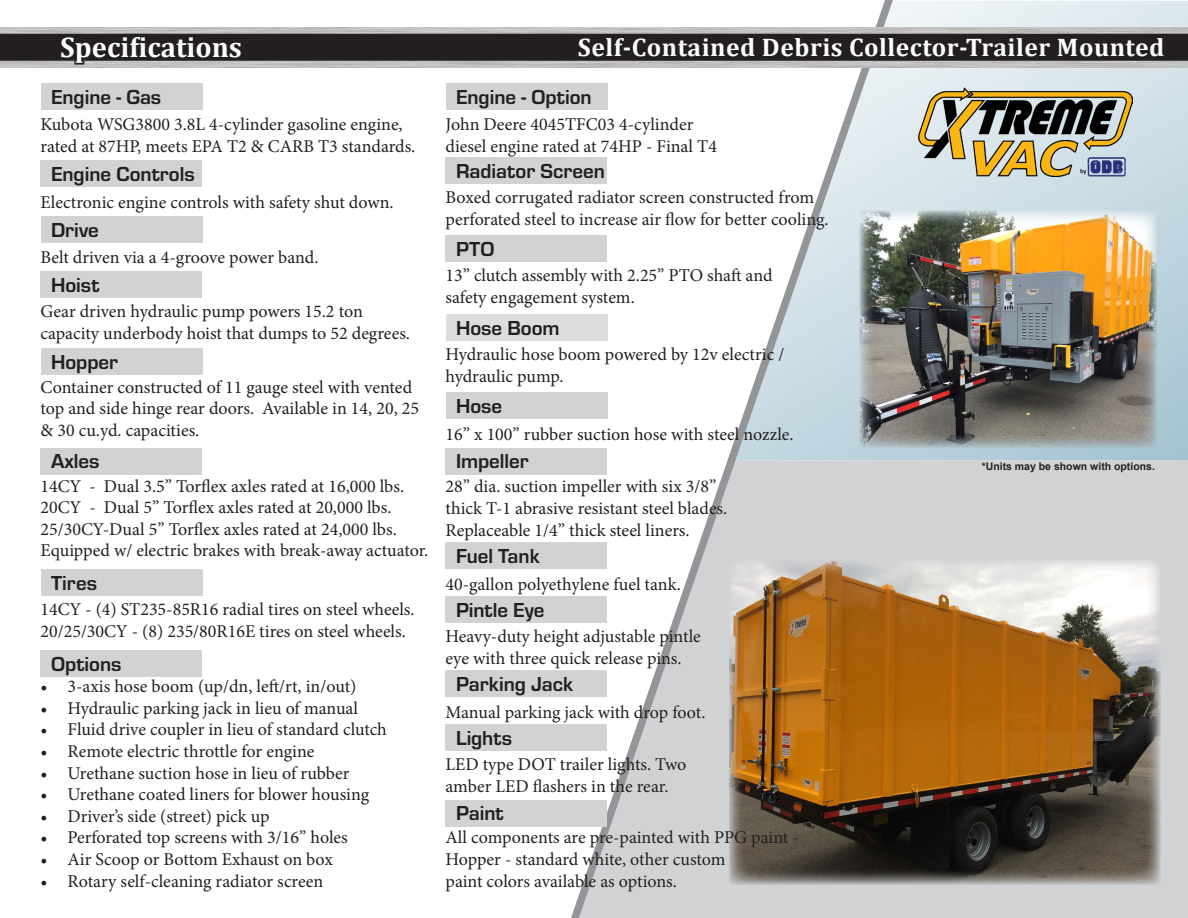
<style>
.page{position:relative;width:1188px;height:918px;background:#fff}
.page>*{position:absolute;margin:0;border:0;box-sizing:border-box;transform-origin:0 0}
.t1{font:700 28.5px "Cambria";color:#fff}
.t2{font:700 25.5px "Cambria";letter-spacing:.02em;color:#fff}
.t3{font:700 21px "Eurostile";color:#231f20}
.Body_Text_Indent{font:18px/21.6px "Minion Pro";color:#231f20}
.t4{font:700 10.5px "Arial";color:#231f20}
</style>
<div class="page">
<svg style="left:901px;top:1px;width:287px;height:459px"></svg>
<div style="left:901px;top:460px;width:287px;height:458px;background:#d1d2d4"></div>
<svg style="left:563px;top:0;width:338px;height:918px"></svg>
<img style="left:918px;top:88px;width:215px;height:89px">
<img style="left:0;top:27px;width:1188px;height:41px">
<div style="left:1px;top:35px;width:1186px;height:25px;background:#231f20"></div>
<div style="left:0;top:34px;width:1188px;height:27px;border:2px solid #231f20"></div>
<svg style="left:58px;top:34px;width:187px;height:32px"></svg>
<img style="left:729px;top:560px;width:432px;height:324px">
<div style="left:41px;top:83px;width:162px;height:27px;background:#d1d2d4"></div>
<div style="left:446px;top:83px;width:162px;height:27px;background:#d1d2d4"></div>
<div style="left:446px;top:236px;width:162px;height:26px;background:#d1d2d4"></div>
<div style="left:446px;top:542px;width:162px;height:27px;background:#d1d2d4"></div>
<div style="left:446px;top:158px;width:162px;height:26px;background:#d1d2d4"></div>
<div style="left:41px;top:348px;width:162px;height:27px;background:#d1d2d4"></div>
<div style="left:446px;top:670px;width:162px;height:28px;background:#d1d2d4"></div>
<div style="left:446px;top:448px;width:162px;height:27px;background:#d1d2d4"></div>
<div style="left:40px;top:448px;width:162px;height:27px;background:#d1d2d4"></div>
<div style="left:41px;top:216px;width:162px;height:27px;background:#d1d2d4"></div>
<div style="left:40px;top:160px;width:162px;height:28px;background:#d1d2d4"></div>
<div style="left:446px;top:800px;width:162px;height:27px;background:#d1d2d4"></div>
<div style="left:446px;top:392px;width:162px;height:27px;background:#d1d2d4"></div>
<div style="left:446px;top:724px;width:162px;height:28px;background:#d1d2d4"></div>
<div style="left:446px;top:596px;width:162px;height:27px;background:#d1d2d4"></div>
<div style="left:40px;top:650px;width:162px;height:27px;background:#d1d2d4"></div>
<div style="left:40px;top:272px;width:162px;height:26px;background:#d1d2d4"></div>
<div style="left:41px;top:569px;width:162px;height:27px;background:#d1d2d4"></div>
<div style="left:446px;top:314px;width:162px;height:27px;background:#dcdddf"></div>
<img style="left:860px;top:211px;width:297px;height:236px">
<p class="t1" style="left:60px;top:27px;width:183px">Specifications</p>
<p class="t2" style="left:578px;top:29px;width:588px">Self-Contained Debris Collector-Trailer Mounted</p>
<p class="t3" style="left:51px;top:82px;width:112px">Engine - Gas</p>
<p class="Body_Text_Indent" style="left:41px;top:114px;width:376px">Kubota WSG3800 3.8L 4-cylinder gasoline engine, rated at 87HP, meets EPA T2 &amp; CARB T3 standards.</p>
<p class="t3" style="left:456px;top:82px;width:137px">Engine - Option</p>
<p class="Body_Text_Indent" style="left:446px;top:114px;width:273px">John Deere 4045TFC03 4-cylinder diesel engine rated at 74HP - Final T4</p>
<p class="t3" style="left:51px;top:159px;width:145px">Engine Controls</p>
<p class="Body_Text_Indent" style="left:40px;top:191px;width:355px">Electronic engine controls with safety shut down.</p>
<p class="t3" style="left:51px;top:214px;width:49px">Drive</p>
<p class="Body_Text_Indent" style="left:41px;top:247px;width:279px">Belt driven via a 4-groove power band.</p>
<p class="t3" style="left:51px;top:270px;width:50px">Hoist</p>
<p class="Body_Text_Indent" style="left:40px;top:301px;width:371px">Gear driven hydraulic pump powers 15.2 ton capacity underbody hoist that dumps to 52 degrees.</p>
<p class="t3" style="left:51px;top:346px;width:69px">Hopper</p>
<p class="Body_Text_Indent" style="left:41px;top:376px;width:380px">Container constructed of 11 gauge steel with vented top and side hinge rear doors. Available in 14, 20, 25 &amp; 30 cu.yd. capacities.</p>
<p class="t3" style="left:51px;top:446px;width:50px">Axles</p>
<p class="Body_Text_Indent" style="left:40px;top:475px;width:365px">14CY - Dual 3.5” Torflex axles rated at 16,000 lbs.</p>
<p class="Body_Text_Indent" style="left:40px;top:497px;width:352px">20CY - Dual 5” Torflex axles rated at 20,000 lbs.</p>
<p class="Body_Text_Indent" style="left:40px;top:518px;width:358px">25/30CY-Dual 5” Torflex axles rated at 24,000 lbs.</p>
<p class="Body_Text_Indent" style="left:40px;top:540px;width:389px">Equipped w/ electric brakes with break-away actuator.</p>
<p class="t3" style="left:51px;top:568px;width:48px">Tires</p>
<p class="Body_Text_Indent" style="left:41px;top:599px;width:376px">14CY - (4) ST235-85R16 radial tires on steel wheels.<br>20/25/30CY - (8) 235/80R16E tires on steel wheels.</p>
<p class="t3" style="left:51px;top:649px;width:72px">Options</p>
<p class="Body_Text_Indent" style="left:40px;top:676px;width:317px">• 3-axis hose boom (up/dn, left/rt, in/out)</p>
<p class="Body_Text_Indent" style="left:40px;top:697px;width:319px">• Hydraulic parking jack in lieu of manual</p>
<p class="Body_Text_Indent" style="left:40px;top:719px;width:348px">• Fluid drive coupler in lieu of standard clutch</p>
<p class="Body_Text_Indent" style="left:40px;top:740px;width:275px">• Remote electric throttle for engine</p>
<p class="Body_Text_Indent" style="left:40px;top:762px;width:311px">• Urethane suction hose in lieu of rubber</p>
<p class="Body_Text_Indent" style="left:40px;top:784px;width:330px">• Urethane coated liners for blower housing</p>
<p class="Body_Text_Indent" style="left:40px;top:805px;width:230px">• Driver’s side (street) pick up</p>
<p class="Body_Text_Indent" style="left:40px;top:827px;width:309px">• Perforated top screens with 3/16” holes</p>
<p class="Body_Text_Indent" style="left:40px;top:848px;width:294px">• Air Scoop or Bottom Exhaust on box</p>
<p class="Body_Text_Indent" style="left:40px;top:870px;width:284px">• Rotary self-cleaning radiator screen</p>
<p class="t3" style="left:456px;top:156px;width:150px">Radiator Screen</p>
<p class="Body_Text_Indent" style="left:446px;top:187px;width:385px">Boxed corrugated radiator screen constructed from perforated steel to increase air flow for better cooling.</p>
<p class="t3" style="left:456px;top:234px;width:40px">PTO</p>
<p class="Body_Text_Indent" style="left:446px;top:265px;width:329px">13” clutch assembly with 2.25” PTO shaft and safety engagement system.</p>
<p class="t3" style="left:456px;top:313px;width:105px">Hose Boom</p>
<p class="Body_Text_Indent" style="left:446px;top:344px;width:340px">Hydraulic hose boom powered by 12v electric / hydraulic pump.</p>
<p class="t3" style="left:456px;top:391px;width:48px">Hose</p>
<p class="Body_Text_Indent" style="left:446px;top:423px;width:350px">16” x 100” rubber suction hose with steel nozzle.</p>
<p class="t3" style="left:456px;top:446px;width:74px">Impeller</p>
<p class="Body_Text_Indent" style="left:446px;top:476px;width:283px">28” dia. suction impeller with six 3/8” thick T-1 abrasive resistant steel blades.<br>Replaceable 1/4” thick steel liners.</p>
<p class="t3" style="left:456px;top:541px;width:85px">Fuel Tank</p>
<p class="Body_Text_Indent" style="left:446px;top:573px;width:237px">40-gallon polyethylene fuel tank.</p>
<p class="t3" style="left:456px;top:595px;width:90px">Pintle Eye</p>
<p class="Body_Text_Indent" style="left:446px;top:626px;width:257px">Heavy-duty height adjustable pintle eye with three quick release pins.</p>
<p class="t3" style="left:456px;top:669px;width:119px">Parking Jack</p>
<p class="Body_Text_Indent" style="left:446px;top:701px;width:262px">Manual parking jack with drop foot.</p>
<p class="t3" style="left:456px;top:723px;width:58px">Lights</p>
<p class="Body_Text_Indent" style="left:446px;top:754px;width:242px">LED type DOT trailer lights. Two amber LED flashers in the rear.</p>
<p class="t3" style="left:456px;top:798px;width:49px">Paint</p>
<p class="Body_Text_Indent" style="left:446px;top:827px;width:355px">All components are pre-painted with PPG paint -<br>Hopper - standard white, other custom<br>paint colors available as options.</p>
<p class="t4" style="left:982px;top:460px;width:175px">*Units may be shown with options.</p>
</div>
